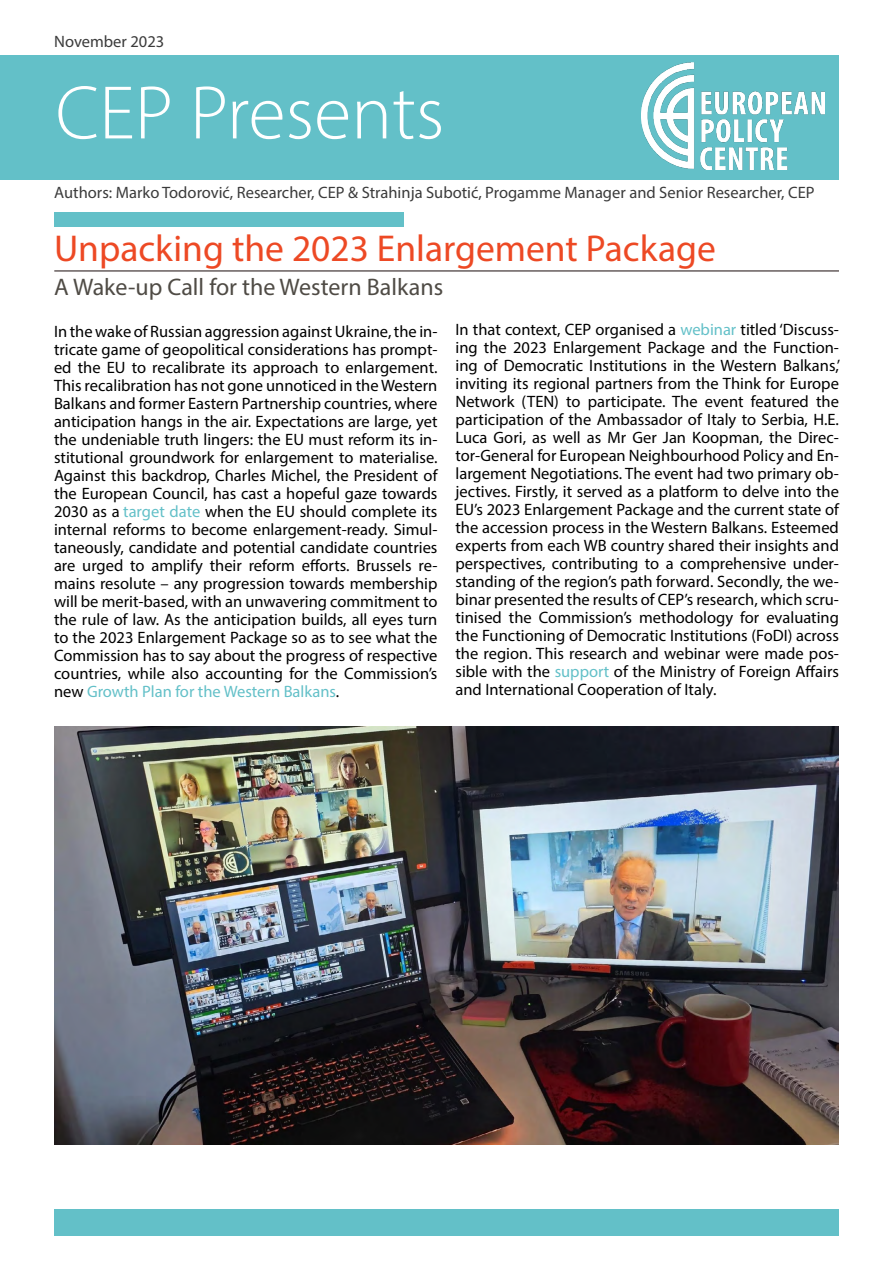
<style>
.page{position:relative;width:893px;height:1263px;background:#fff}
.page>*{position:absolute;margin:0;border:0;box-sizing:border-box;transform-origin:0 0}
.t1{font:300 76.5px "Myriad Pro";color:#fff}
.Heading_2{font:37.5px "Myriad Pro";color:#ed4924}
.Heading_2-2{font:24px "Myriad Pro";color:#4f4b45}
.t2{font:16.5px/18px "Myriad Pro";color:#000;text-align:justify}
.t3{font:16.5px "Myriad Pro";color:#3b3b3b}
.s1{color:#63c0c8}
</style>
<div class="page">
<div style="left:0;top:55px;width:839px;height:125px;background:#63c0c8"></div>
<div style="left:54px;top:212px;width:350px;height:14px;background:#63c0c8"></div>
<hr style="left:54px;top:271px;width:785px;height:1px;background:#1a0b0b">
<div style="left:54px;top:1209px;width:785px;height:26px;background:#63c0c8"></div>
<img style="left:641px;top:62px;width:183px;height:107px">
<img style="left:54px;top:727px;width:785px;height:417px">
<p class="t3" style="left:54px;top:31px;width:112px">November 2023</p>
<p class="t1" style="left:56px;top:67px;width:390px">CEP Presents</p>
<p class="t3" style="left:54px;top:182px;width:762px">Authors: Marko Todorović, Researcher, CEP &amp; Strahinja Subotić, Progamme Manager and Senior Researcher, CEP</p>
<p class="Heading_2" style="left:54px;top:225px;width:663px">Unpacking the 2023 Enlargement Package</p>
<p class="Heading_2-2" style="left:54px;top:272px;width:390px">A Wake-up Call for the Western Balkans</p>
<p class="t2" style="left:54px;top:322px;width:385px">In the wake of Russian aggression against Ukraine, the in&shy;tricate game of geopolitical considerations has prompt&shy;ed the EU to recalibrate its approach to enlargement.<br>This recalibration has not gone unnoticed in the Western Balkans and former Eastern Partnership countries, where anticipation hangs in the air. Expectations are large, yet the undeniable truth lingers: the EU must reform its in&shy;stitutional groundwork for enlargement to materialise.<br>Against this backdrop, Charles Michel, the President of the European Council, has cast a hopeful gaze towards 2030 as a <span class="s1">target date</span> when the EU should complete its internal reforms to become enlargement-ready. Simul&shy;taneously, candidate and potential candidate countries are urged to amplify their reform efforts. Brussels re&shy;mains resolute – any progression towards membership will be merit-based, with an unwavering commitment to the rule of law. As the anticipation builds, all eyes turn to the 2023 Enlargement Package so as to see what the Commission has to say about the progress of respective countries, while also accounting for the Commission’s new <span class="s1">Growth Plan for the Western Balkans</span>.</p>
<p class="t2" style="left:455px;top:320px;width:386px">In that context, CEP organised a <span class="s1">webinar</span> titled ‘Discuss&shy;ing the 2023 Enlargement Package and the Function&shy;ing of Democratic Institutions in the Western Balkans,’ inviting its regional partners from the Think for Europe Network (TEN) to participate. The event featured the participation of the Ambassador of Italy to Serbia, H.E.<br>Luca Gori, as well as Mr Ger Jan Koopman, the Direc&shy;tor-General for European Neighbourhood Policy and En&shy;largement Negotiations. The event had two primary ob&shy;jectives. Firstly, it served as a platform to delve into the EU’s 2023 Enlargement Package and the current state of the accession process in the Western Balkans. Esteemed experts from each WB country shared their insights and perspectives, contributing to a comprehensive under&shy;standing of the region’s path forward. Secondly, the we&shy;binar presented the results of CEP’s research, which scru&shy;tinised the Commission’s methodology for evaluating the Functioning of Democratic Institutions (FoDI) across the region. This research and webinar were made pos&shy;sible with the <span class="s1">support</span> of the Ministry of Foreign Affairs and International Cooperation of Italy.</p>
</div>
